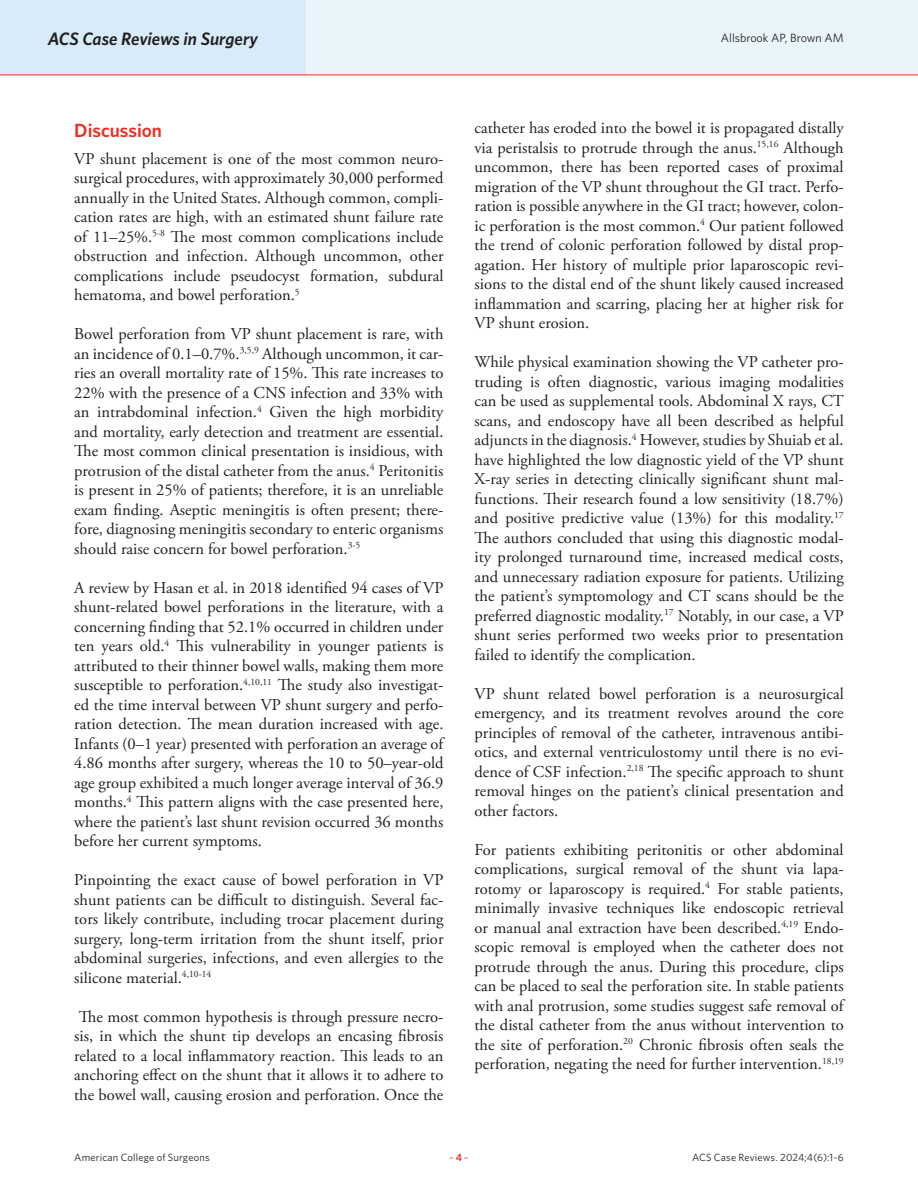
<style>
.page{position:relative;width:918px;height:1188px;background:#fff}
.page>*{position:absolute;margin:0;border:0;box-sizing:border-box;transform-origin:0 0}
.Article_Subhead{font:600 19.2px "Whitney";letter-spacing:-.005em;color:#ee2e22}
.t1{font:italic 600 18px "Whitney";letter-spacing:-.005em;color:#231f20}
.Article_Body_no_indent{font:16.5px/19.5px "Adobe Garamond Pro";color:#231f20;text-align:justify}
.t2{font:12px "Whitney";color:#231f20}
.t3{font:10.5px "Whitney";letter-spacing:.015em;color:#231f20}
.t4{font:10.5px "Whitney";color:#ee2e22}
.s1{font-weight:600}
</style>
<div class="page">
<div style="left:0;top:0;width:918px;height:75px;background:#eaf5fb"></div>
<div style="left:0;top:0;width:306px;height:75px;background:#d7ebf8"></div>
<hr style="left:0;top:75px;width:918px;height:1px;background:#ee2e22">
<p class="t1" style="left:48px;top:26px;width:212px">ACS Case Reviews in Surgery</p>
<p class="t2" style="left:721px;top:30px;width:124px">Allsbrook AP, Brown AM</p>
<p class="Article_Subhead" style="left:74px;top:117px;width:89px">Discussion</p>
<p class="Article_Body_no_indent" style="left:74px;top:149px;width:371px">VP shunt placement is one of the most common neuro&shy;surgical procedures, with approximately 30,000 performed annually in the United States. Although common, compli&shy;cation rates are high, with an estimated shunt failure rate of 11–25%.<sup>5-8</sup> The most common complications include obstruction and infection. Although uncommon, other complications include pseudocyst formation, subdural hematoma, and bowel perforation.<sup>5</sup></p>
<p class="Article_Body_no_indent" style="left:74px;top:325px;width:371px">Bowel perforation from VP shunt placement is rare, with an incidence of 0.1–0.7%.<sup>3,5,9</sup> Although uncommon, it car&shy;ries an overall mortality rate of 15%. This rate increases to 22% with the presence of a CNS infection and 33% with an intrabdominal infection.<sup>4</sup> Given the high morbidity and mortality, early detection and treatment are essential.<br>The most common clinical presentation is insidious, with protrusion of the distal catheter from the anus.<sup>4</sup> Peritonitis is present in 25% of patients; therefore, it is an unreliable exam finding. Aseptic meningitis is often present; there&shy;fore, diagnosing meningitis secondary to enteric organisms should raise concern for bowel perforation.<sup>3-5</sup></p>
<p class="Article_Body_no_indent" style="left:74px;top:578px;width:371px">A review by Hasan et al. in 2018 identified 94 cases of VP shunt-related bowel perforations in the literature, with a concerning finding that 52.1% occurred in children under ten years old.<sup>4</sup> This vulnerability in younger patients is attributed to their thinner bowel walls, making them more susceptible to perforation.<sup>4,10,11</sup> The study also investigat&shy;ed the time interval between VP shunt surgery and perfo&shy;ration detection. The mean duration increased with age.<br>Infants (0–1 year) presented with perforation an average of 4.86 months after surgery, whereas the 10 to 50–year-old age group exhibited a much longer average interval of 36.9 months.<sup>4</sup> This pattern aligns with the case presented here, where the patient’s last shunt revision occurred 36 months before her current symptoms.</p>
<p class="Article_Body_no_indent" style="left:74px;top:871px;width:371px">Pinpointing the exact cause of bowel perforation in VP shunt patients can be difficult to distinguish. Several fac&shy;tors likely contribute, including trocar placement during surgery, long-term irritation from the shunt itself, prior abdominal surgeries, infections, and even allergies to the silicone material.<sup>4,10-14</sup></p>
<p class="Article_Body_no_indent" style="left:74px;top:1007px;width:371px">The most common hypothesis is through pressure necro&shy;sis, in which the shunt tip develops an encasing fibrosis related to a local inflammatory reaction. This leads to an anchoring effect on the shunt that it allows it to adhere to the bowel wall, causing erosion and perforation. Once the</p>
<p class="Article_Body_no_indent" style="left:475px;top:119px;width:371px">catheter has eroded into the bowel it is propagated distally via peristalsis to protrude through the anus.<sup>15,16</sup> Although uncommon, there has been reported cases of proximal migration of the VP shunt throughout the GI tract. Perfo&shy;ration is possible anywhere in the GI tract; however, colon&shy;ic perforation is the most common.<sup>4</sup> Our patient followed the trend of colonic perforation followed by distal prop&shy;agation. Her history of multiple prior laparoscopic revi&shy;sions to the distal end of the shunt likely caused increased inflammation and scarring, placing her at higher risk for VP shunt erosion.</p>
<p class="Article_Body_no_indent" style="left:475px;top:353px;width:371px">While physical examination showing the VP catheter pro&shy;truding is often diagnostic, various imaging modalities can be used as supplemental tools. Abdominal X rays, CT scans, and endoscopy have all been described as helpful adjuncts in the diagnosis.<sup>4</sup> However, studies by Shuiab et al. have highlighted the low diagnostic yield of the VP shunt X-ray series in detecting clinically significant shunt mal&shy;functions. Their research found a low sensitivity (18.7%) and positive predictive value (13%) for this modality.<sup>17<br></sup>The authors concluded that using this diagnostic modal&shy;ity prolonged turnaround time, increased medical costs, and unnecessary radiation exposure for patients. Utilizing the patient’s symptomology and CT scans should be the preferred diagnostic modality.<sup>17</sup> Notably, in our case, a VP shunt series performed two weeks prior to presentation failed to identify the complication.</p>
<p class="Article_Body_no_indent" style="left:475px;top:685px;width:371px">VP shunt related bowel perforation is a neurosurgical emergency, and its treatment revolves around the core principles of removal of the catheter, intravenous antibi&shy;otics, and external ventriculostomy until there is no evi&shy;dence of CSF infection.<sup>2,18</sup> The specific approach to shunt removal hinges on the patient’s clinical presentation and other factors.</p>
<p class="Article_Body_no_indent" style="left:475px;top:841px;width:371px">For patients exhibiting peritonitis or other abdominal complications, surgical removal of the shunt via lapa&shy;rotomy or laparoscopy is required.<sup>4</sup> For stable patients, minimally invasive techniques like endoscopic retrieval or manual anal extraction have been described.<sup>4,19</sup> Endo&shy;scopic removal is employed when the catheter does not protrude through the anus. During this procedure, clips can be placed to seal the perforation site. In stable patients with anal protrusion, some studies suggest safe removal of the distal catheter from the anus without intervention to the site of perforation.<sup>20</sup> Chronic fibrosis often seals the perforation, negating the need for further intervention.<sup>18,19</sup></p>
<p class="t3" style="left:74px;top:1150px;width:137px">American College of Surgeons</p>
<p class="t4" style="left:449px;top:1150px;width:21px">–<span class="s1">4</span>–</p>
<p class="t3" style="left:692px;top:1150px;width:153px">ACS Case Reviews. 2024;4(6):1-6</p>
</div>
